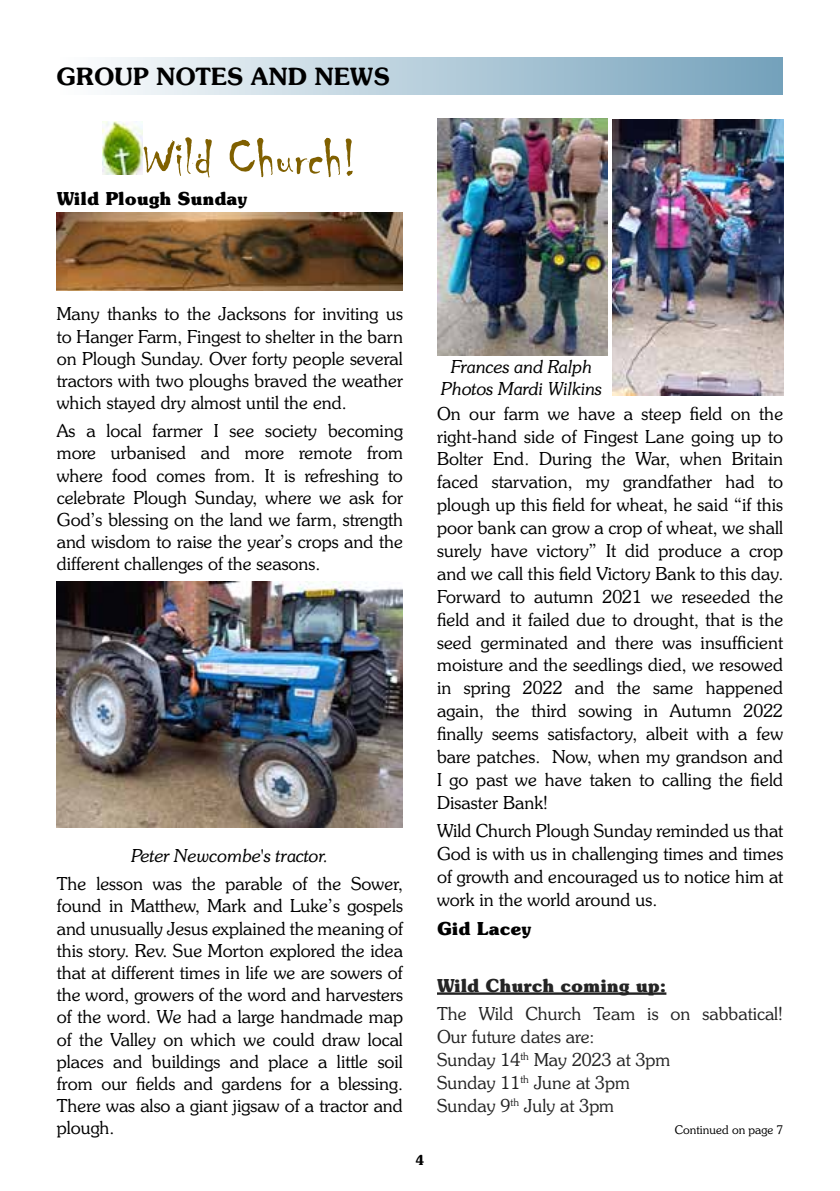
<style>
.page{position:relative;width:840px;height:1191px;background:#fff}
.page>*{position:absolute;margin:0;border:0;box-sizing:border-box;transform-origin:0 0}
.t1{font:54.8px "Chiller";color:#806000}
.t2{font:600 24px "Souvenir IT Cby BT";color:#000}
.t3{font:300 18px/22.2px "Souvenir IT Cby BT";color:#000;text-align:justify}
.t4{font:300 18px/22.8px "Souvenir IT Cby BT";color:#242424}
.t5{font:italic 300 18px/22px "Souvenir IT Cby BT";color:#000;text-align:center}
.t6{font:700 18px "Souvenir IT Cby BT";color:#000}
.t7{font:700 18px "Souvenir IT Cby BT";color:#242424}
.t8{font:600 14px "Souvenir IT Cby BT";color:#000}
.t9{font:300 12px "Souvenir IT Cby BT";color:#000}
</style>
<div class="page">
<hr style="left:437px;top:992px;width:229px;height:2px;background:#242424">
<div style="left:56px;top:57px;width:726px;height:37px;background:linear-gradient(to right,#fff,#74a2bb)"></div>
<img style="left:102px;top:122px;width:40px;height:52px">
<img style="left:57px;top:213px;width:346px;height:78px">
<img style="left:57px;top:581px;width:346px;height:247px">
<img style="left:437px;top:118px;width:170px;height:237px">
<img style="left:612px;top:119px;width:170px;height:276px">
<h2 class="t2" style="left:56px;top:62px;width:335px">GROUP NOTES AND NEWS</h2>
<h1 class="t1" style="left:142px;top:128px;width:215px">Wild Church!</h1>
<p class="t6" style="left:57px;top:187px;width:192px">Wild Plough Sunday</p>
<p class="t3" style="left:57px;top:303px;width:347px">Many thanks to the Jacksons for inviting us to Hanger Farm, Fingest to shelter in the barn on Plough Sunday. Over forty people several tractors with two ploughs braved the weather which stayed dry almost until the end.</p>
<p class="t3" style="left:57px;top:419px;width:347px">As a local farmer I see society becoming more urbanised and more remote from where food comes from. It is refreshing to celebrate Plough Sunday, where we ask for God’s blessing on the land we farm, strength and wisdom to raise the year’s crops and the different challenges of the seasons.</p>
<p class="t5" style="left:131px;top:844px;width:198px">Peter Newcombe's tractor.</p>
<p class="t3" style="left:57px;top:872px;width:347px">The lesson was the parable of the Sower, found in Matthew, Mark and Luke’s gospels and unusually Jesus explained the meaning of this story. Rev. Sue Morton explored the idea that at different times in life we are sowers of the word, growers of the word and harvesters of the word. We had a large handmade map of the Valley on which we could draw local places and buildings and place a little soil from our fields and gardens for a blessing.<br>There was also a giant jigsaw of a tractor and plough.</p>
<p class="t8" style="left:415px;top:1151px;width:10px">4</p>
<p class="t5" style="left:441px;top:355px;width:162px">Frances and Ralph<br>Photos Mardi Wilkins</p>
<p class="t3" style="left:437px;top:402px;width:347px;line-height:22.8px">On our farm we have a steep field on the right-hand side of Fingest Lane going up to Bolter End. During the War, when Britain faced starvation, my grandfather had to plough up this field for wheat, he said “if this poor bank can grow a crop of wheat, we shall surely have victory” It did produce a crop and we call this field Victory Bank to this day.<br>Forward to autumn 2021 we reseeded the field and it failed due to drought, that is the seed germinated and there was insufficient moisture and the seedlings died, we resowed in spring 2022 and the same happened again, the third sowing in Autumn 2022 finally seems satisfactory, albeit with a few bare patches. Now, when my grandson and I go past we have taken to calling the field Disaster Bank!</p>
<p class="t3" style="left:437px;top:819px;width:347px;line-height:22.8px">Wild Church Plough Sunday reminded us that God is with us in challenging times and times of growth and encouraged us to notice him at work in the world around us.</p>
<p class="t6" style="left:437px;top:916px;width:96px">Gid Lacey</p>
<p class="t7" style="left:437px;top:974px;width:231px">Wild Church coming up:</p>
<p class="t4" style="left:437px;top:1002px;width:347px">The Wild Church Team is on sabbatical!<br>Our future dates are:<br>Sunday 14<sup>th</sup> May 2023 at 3pm<br>Sunday 11<sup>th</sup> June at 3pm<br>Sunday 9<sup>th</sup> July at 3pm</p>
<p class="t9" style="left:674px;top:1122px;width:110px">Continued on page 7</p>
</div>
